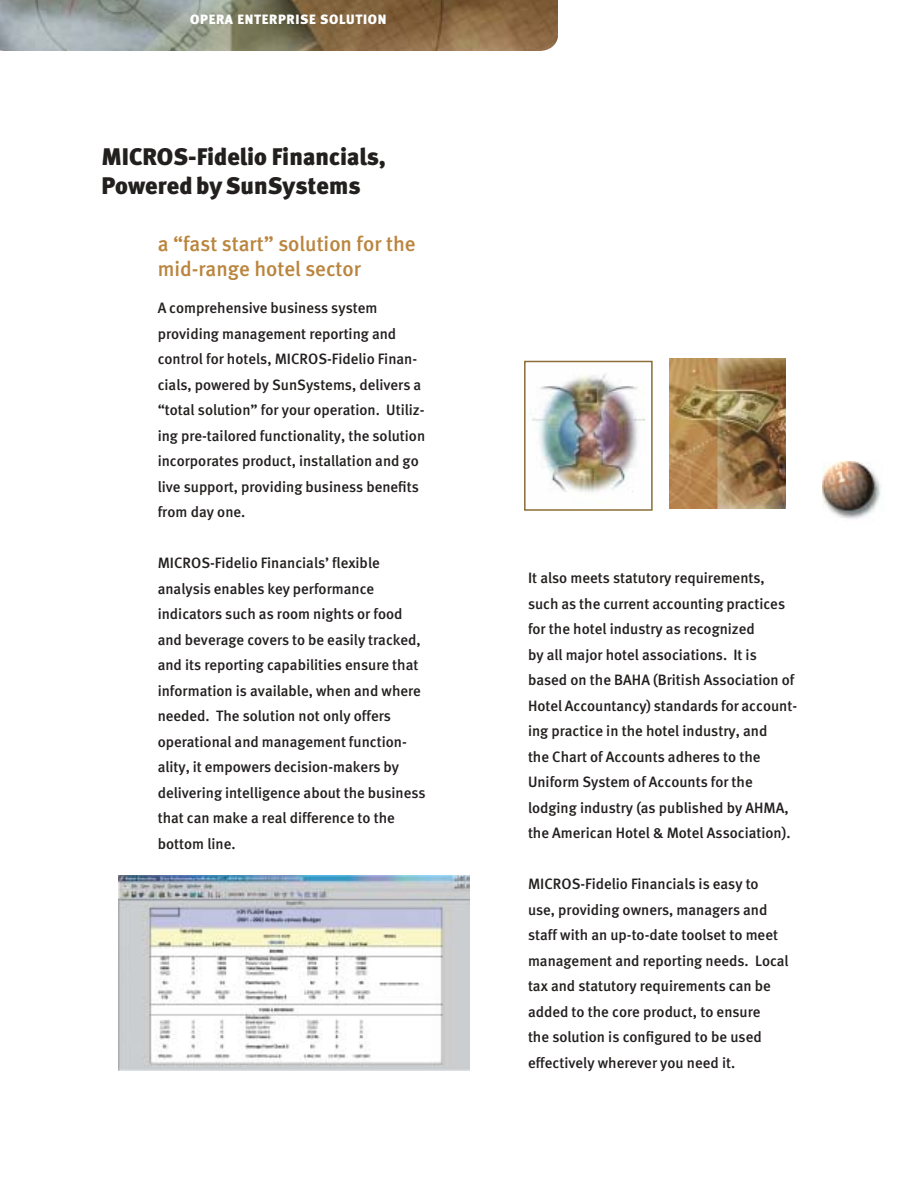
<style>
.page{position:relative;width:918px;height:1188px;background:#fff}
.page>*{position:absolute;margin:0;border:0;box-sizing:border-box;transform-origin:0 0}
.t1{font:24px/28.8px "Meta Black LF";color:#231f1f}
.t2{font:21px/25.2px "Meta Medium LF";color:#ba853e}
.t3{font:15px/25.5px "Meta Medium LF";color:#231f1f}
.t4{font:900 13.5px "Meta";letter-spacing:.05em;color:#fff}
</style>
<div class="page">
<img style="left:0;top:0;width:557px;height:51px">
<img style="left:669px;top:359px;width:117px;height:150px">
<img style="left:119px;top:875px;width:351px;height:196px">
<img style="left:530px;top:373px;width:116px;height:119px">
<div style="left:524px;top:361px;width:129px;height:150px;border:2px solid #8b6e38"></div>
<img style="left:823px;top:461px;width:58px;height:58px">
<p class="t4" style="left:190px;top:14px;width:198px">OPERA ENTERPRISE SOLUTION</p>
<h1 class="t1" style="left:101px;top:146px;width:286px">MICROS-Fidelio Financials,<br>Powered by SunSystems</h1>
<h2 class="t2" style="left:158px;top:232px;width:259px">a “fast start” solution for the mid-range hotel sector</h2>
<p class="t3" style="left:158px;top:296px;width:269px">A comprehensive business system providing management reporting and control for hotels, MICROS-Fidelio Finan&shy;cials, powered by SunSystems, delivers a “total solution” for your operation. Utiliz&shy;ing pre-tailored functionality, the solution incorporates product, installation and go live support, providing business benefits from day one.</p>
<p class="t3" style="left:158px;top:551px;width:270px">MICROS-Fidelio Financials’ flexible analysis enables key performance indicators such as room nights or food and beverage covers to be easily tracked, and its reporting capabilities ensure that information is available, when and where needed. The solution not only offers operational and management function&shy;ality, it empowers decision-makers by delivering intelligence about the business that can make a real difference to the bottom line.</p>
<p class="t3" style="left:528px;top:566px;width:271px">It also meets statutory requirements, such as the current accounting practices for the hotel industry as recognized<br>by all major hotel associations. It is based on the BAHA (British Association of Hotel Accountancy) standards for account&shy;ing practice in the hotel industry, and<br>the Chart of Accounts adheres to the Uniform System of Accounts for the lodging industry (as published by AHMA, the American Hotel &amp; Motel Association).</p>
<p class="t3" style="left:528px;top:872px;width:262px">MICROS-Fidelio Financials is easy to use, providing owners, managers and staff with an up-to-date toolset to meet management and reporting needs. Local tax and statutory requirements can be added to the core product, to ensure<br>the solution is configured to be used effectively wherever you need it.</p>
</div>
